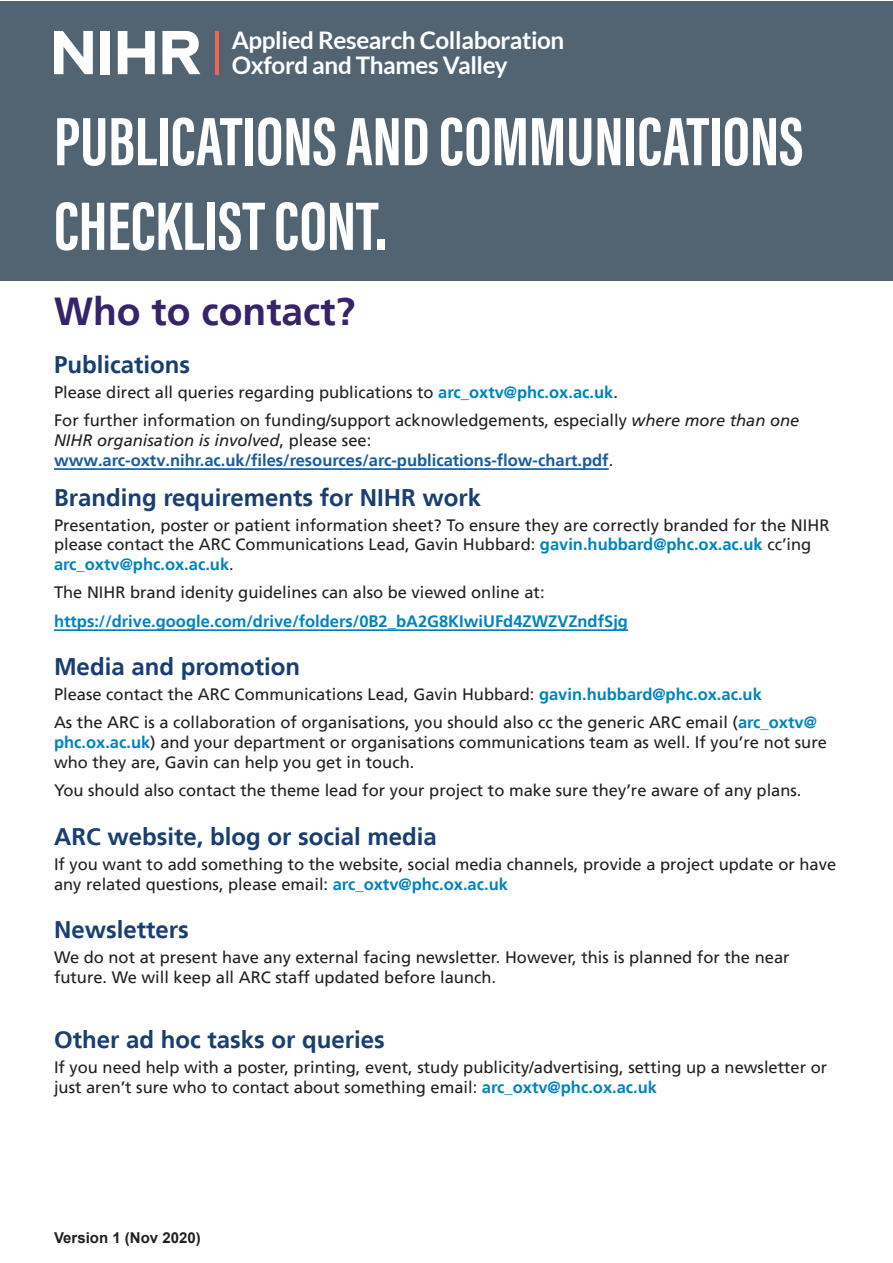
<style>
.page{position:relative;width:893px;height:1263px;background:#fff}
.page>*{position:absolute;margin:0;border:0;box-sizing:border-box;transform-origin:0 0}
.t1{font:700 70.5px/84.6px "Acumin Pro Extra Cond";color:#fff}
.t2{font:700 39px "Frutiger";color:#36236a}
.t3{font:700 24.3px/25.7px "Lato";letter-spacing:-.015em;color:#fff}
.t4{font:700 24px "Frutiger";color:#193e72}
.t5{font:16.5px/19.8px "Frutiger";color:#231f20}
.t6{font:700 16.5px "Frutiger";color:#0083bf}
.t7{font:700 15px "Arial";color:#231f20}
.s1{font-weight:700;color:#0083bf}
.s2{font-style:italic}
.s3{font-weight:700;color:#175d9e}
</style>
<div class="page">
<div style="left:1px;top:1px;width:892px;height:280px;background:#526472"></div>
<hr style="left:54px;top:468px;width:555px;height:2px;background:#175d9e">
<hr style="left:54px;top:629px;width:574px;height:2px;background:#0083bf">
<svg style="left:54px;top:31px;width:39px;height:43px"></svg>
<div style="left:101px;top:31px;width:9px;height:43px;background:#fff"></div>
<svg style="left:118px;top:31px;width:37px;height:43px"></svg>
<svg style="left:162px;top:31px;width:38px;height:43px"></svg>
<hr style="left:215px;top:31px;width:3px;height:43px;background:#ef6555">
<p class="t3" style="left:232px;top:26px;width:334px">Applied Research Collaboration<br>Oxford and Thames Valley</p>
<p class="t1" style="left:54px;top:99px;width:751px">PUBLICATIONS AND COMMUNICATIONS<br>CHECKLIST CONT.</p>
<p class="t2" style="left:54px;top:288px;width:303px">Who to contact?</p>
<p class="t4" style="left:54px;top:351px;width:138px">Publications</p>
<p class="t5" style="left:54px;top:382px;width:565px">Please direct all queries regarding publications to <span class="s1">arc_oxtv@phc.ox.ac.uk</span>.</p>
<p class="t5" style="left:54px;top:410px;width:747px">For further information on funding/support acknowledgements, especially <span class="s2">where more than one<br>NIHR organisation is involved</span>, please see: <span class="s3">www.arc-oxtv.nihr.ac.uk/files/resources/arc-publications-flow-chart.pdf</span>.</p>
<p class="t4" style="left:54px;top:483px;width:429px">Branding requirements for NIHR work</p>
<p class="t5" style="left:54px;top:515px;width:777px">Presentation, poster or patient information sheet? To ensure they are correctly branded for the NIHR please contact the ARC Communications Lead, Gavin Hubbard: <span class="s1">gavin.hubbard@phc.ox.ac.uk</span> cc’ing <span class="s1">arc_oxtv@phc.ox.ac.uk</span>.</p>
<p class="t5" style="left:54px;top:583px;width:492px">The NIHR brand idenity guidelines can also be viewed online at:</p>
<p class="t6" style="left:54px;top:611px;width:575px">https://drive.google.com/drive/folders/0B2_bA2G8KIwiUFd4ZWZVZndfSjg</p>
<p class="t4" style="left:54px;top:653px;width:248px">Media and promotion</p>
<p class="t5" style="left:54px;top:685px;width:709px">Please contact the ARC Communications Lead, Gavin Hubbard: <span class="s1">gavin.hubbard@phc.ox.ac.uk</span></p>
<p class="t5" style="left:54px;top:713px;width:774px">As the ARC is a collaboration of organisations, you should also cc the generic ARC email (<span class="s1">arc_oxtv@ phc.ox.ac.uk</span>) and your department or organisations communications team as well. If you’re not sure who they are, Gavin can help you get in touch.</p>
<p class="t5" style="left:54px;top:781px;width:749px">You should also contact the theme lead for your project to make sure they’re aware of any plans.</p>
<p class="t4" style="left:54px;top:823px;width:384px">ARC website, blog or social media</p>
<p class="t5" style="left:54px;top:854px;width:784px">If you want to add something to the website, social media channels, provide a project update or have any related questions, please email: <span class="s1">arc_oxtv@phc.ox.ac.uk</span></p>
<p class="t4" style="left:54px;top:916px;width:136px">Newsletters</p>
<p class="t5" style="left:54px;top:947px;width:737px">We do not at present have any external facing newsletter. However, this is planned for the near future. We will keep all ARC staff updated before launch.</p>
<p class="t4" style="left:54px;top:1026px;width:332px">Other ad hoc tasks or queries</p>
<p class="t5" style="left:54px;top:1057px;width:775px">If you need help with a poster, printing, event, study publicity/advertising, setting up a newsletter or just aren’t sure who to contact about something email: <span class="s1">arc_oxtv@phc.ox.ac.uk</span></p>
<p class="t7" style="left:54px;top:1227px;width:148px">Version 1 (Nov 2020)</p>
</div>
